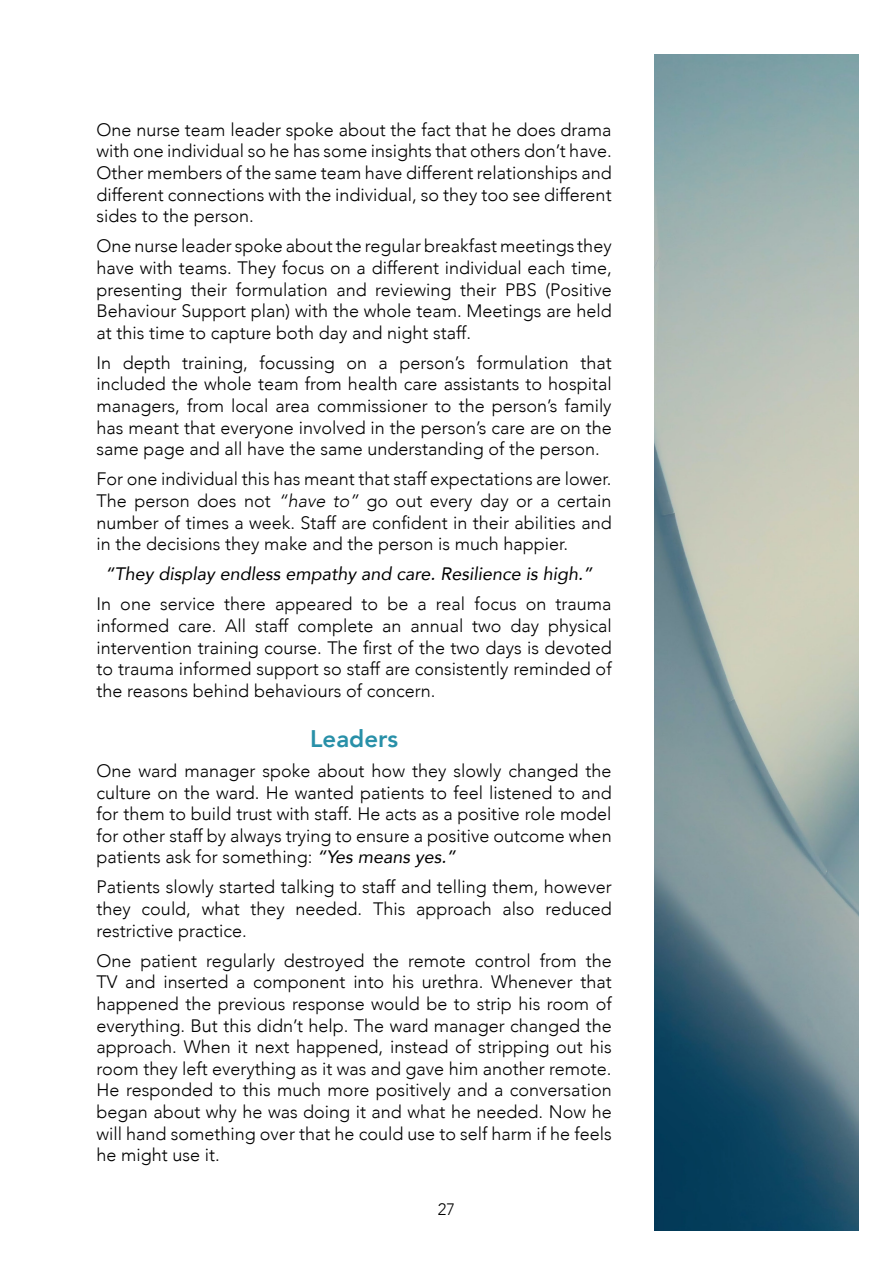
<style>
.page{position:relative;width:893px;height:1263px;background:#fff}
.page>*{position:absolute;margin:0;border:0;box-sizing:border-box;transform-origin:0 0}
.t1{font:800 24px "Avenir";color:#2890a8}
.t2{font:300 18px/21.6px "Avenir";color:#000;text-align:justify}
.t3{font:italic 18px "Avenir";color:#000}
.t4{font:300 16.5px "Avenir";color:#000}
.s1{font-style:italic}
.s2{font-weight:400;font-style:italic}
</style>
<div class="page">
<img style="left:654px;top:54px;width:205px;height:1177px">
<p class="t2" style="left:97px;top:120px;width:517px">One nurse team leader spoke about the fact that he does drama with one individual so he has some insights that others don’t have.<br>Other members of the same team have different relationships and different connections with the individual, so they too see different sides to the person.</p>
<p class="t2" style="left:97px;top:237px;width:517px">One nurse leader spoke about the regular breakfast meetings they have with teams. They focus on a different individual each time, presenting their formulation and reviewing their PBS (Positive Behaviour Support plan) with the whole team. Meetings are held at this time to capture both day and night staff.</p>
<p class="t2" style="left:97px;top:353px;width:517px">In depth training, focussing on a person’s formulation that included the whole team from health care assistants to hospital managers, from local area commissioner to the person’s family has meant that everyone involved in the person’s care are on the same page and all have the same understanding of the person.</p>
<p class="t2" style="left:97px;top:470px;width:517px">For one individual this has meant that staff expectations are lower.<br>The person does not <span class="s1">“have to”</span> go out every day or a certain number of times a week. Staff are con昀椀dent in their abilities and in the decisions they make and the person is much happier.</p>
<p class="t3" style="left:105px;top:563px;width:489px">“They display endless empathy and care. Resilience is high.”</p>
<p class="t2" style="left:97px;top:595px;width:517px">In one service there appeared to be a real focus on trauma informed care. All staff complete an annual two day physical intervention training course. The 昀椀rst of the two days is devoted to trauma informed support so staff are consistently reminded of the reasons behind behaviours of concern.</p>
<h1 class="t1" style="left:310px;top:728px;width:90px">Leaders</h1>
<p class="t2" style="left:97px;top:761px;width:517px">One ward manager spoke about how they slowly changed the culture on the ward. He wanted patients to feel listened to and for them to build trust with staff. He acts as a positive role model for other staff by always trying to ensure a positive outcome when patients ask for something: <span class="s2">“Yes means yes.”</span></p>
<p class="t2" style="left:97px;top:878px;width:517px">Patients slowly started talking to staff and telling them, however they could, what they needed. This approach also reduced restrictive practice.</p>
<p class="t2" style="left:97px;top:951px;width:517px">One patient regularly destroyed the remote control from the TV and inserted a component into his urethra. Whenever that happened the previous response would be to strip his room of everything. But this didn’t help. The ward manager changed the approach. When it next happened, instead of stripping out his room they left everything as it was and gave him another remote.<br>He responded to this much more positively and a conversation began about why he was doing it and what he needed. Now he will hand something over that he could use to self harm if he feels he might use it.</p>
<p class="t4" style="left:438px;top:1202px;width:19px">27</p>
</div>
